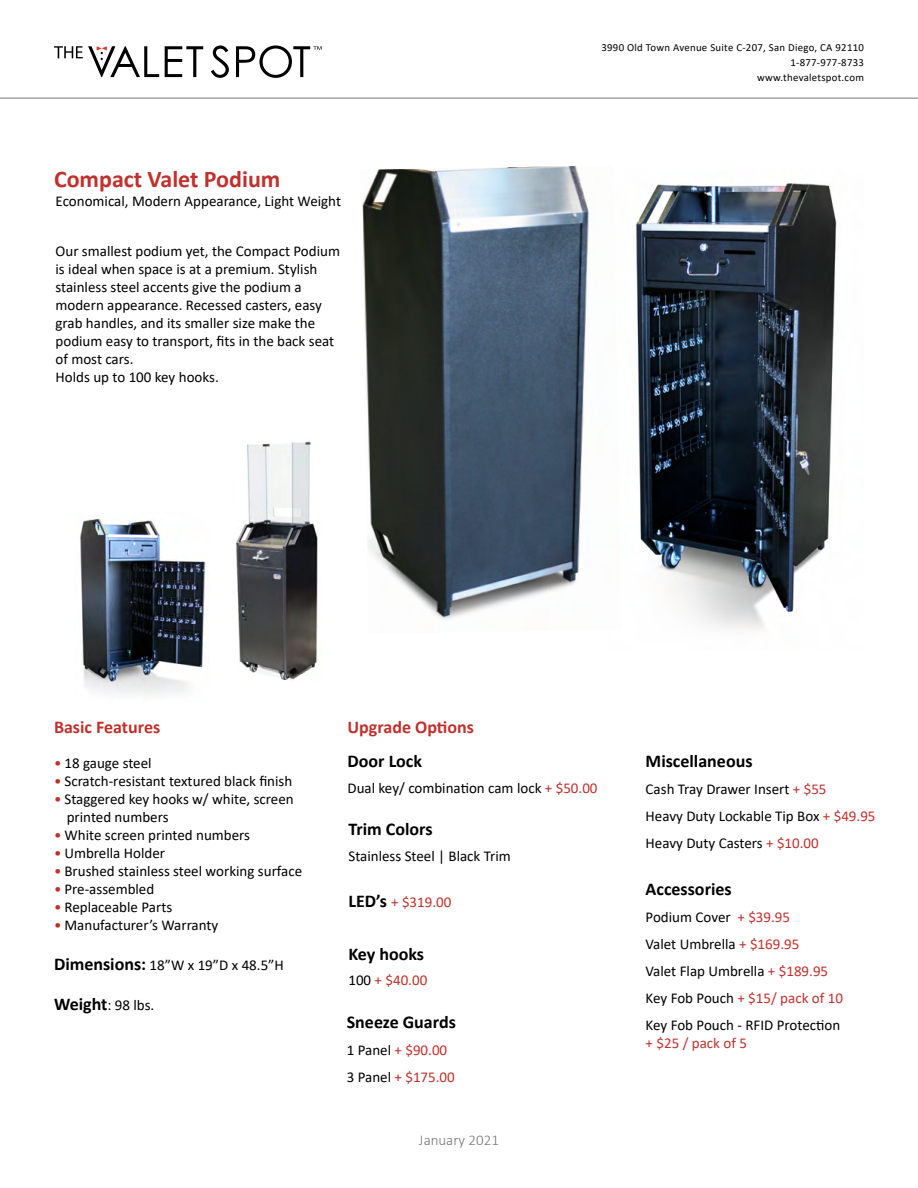
<style>
.page{position:relative;width:918px;height:1188px;background:#fff}
.page>*{position:absolute;margin:0;border:0;box-sizing:border-box;transform-origin:0 0}
.t1{font:700 24px "Calibri";color:#c0312d}
.t2{font:700 18px "Calibri";color:#000}
.t3{font:700 18px "Calibri";color:#c0312d}
.t4{font:15px/18px "Calibri";color:#000}
.t5{font:15px/27px "Calibri";color:#c0312d}
.t6{font:300 15px "Calibri";color:#757575}
.t7{font:10.8px/15px "Calibri";letter-spacing:.025em;color:#000101;text-align:right}
.s1{color:#c0312d}
.s2{font-weight:700;font-size:18px}
.s3{font-weight:700;font-size:18px;color:#000}
.s4{color:#000}
</style>
<div class="page">
<svg style="left:165px;top:46px;width:38px;height:31px"></svg>
<svg style="left:211px;top:45px;width:18px;height:33px"></svg>
<svg style="left:54px;top:46px;width:105px;height:31px"></svg>
<svg style="left:236px;top:45px;width:86px;height:33px"></svg>
<hr style="left:0;top:97px;width:918px;height:2px;background:#a3a3a6">
<img style="left:635px;top:183px;width:202px;height:447px">
<img style="left:362px;top:166px;width:227px;height:454px">
<img style="left:80px;top:518px;width:129px;height:177px">
<img style="left:235px;top:441px;width:83px;height:239px">
<h1 class="t1" style="left:54px;top:162px;width:228px">Compact Valet Podium</h1>
<p class="t4" style="left:56px;top:192px;width:287px">Economical, Modern Appearance, Light Weight</p>
<p class="t4" style="left:56px;top:242px;width:286px">Our smallest podium yet, the Compact Podium is ideal when space is at a premium. Stylish stainless steel accents give the podium a modern appearance. Recessed casters, easy grab handles, and its smaller size make the podium easy to transport, fits in the back seat of most cars.<br>Holds up to 100 key hooks.</p>
<p class="t7" style="left:601px;top:40px;width:264px">3990 Old Town Avenue Suite C-207, San Diego, CA 92110<br>1-877-977-8733<br>www.thevaletspot.com</p>
<p class="t3" style="left:54px;top:714px;width:108px">Basic Features</p>
<p class="t3" style="left:348px;top:714px;width:128px">Upgrade Options</p>
<p class="t4" style="left:54px;top:754px;width:99px"><span class="s1">•</span> 18 gauge steel</p>
<p class="t4" style="left:54px;top:772px;width:240px"><span class="s1">•</span> Scratch-resistant textured black finish</p>
<p class="t4" style="left:67px;top:790px;width:228px;text-indent:-13px"><span class="s1">•</span> Staggered key hooks w/ white, screen printed numbers</p>
<p class="t4" style="left:54px;top:826px;width:198px"><span class="s1">•</span> White screen printed numbers</p>
<p class="t4" style="left:54px;top:844px;width:113px"><span class="s1">•</span> Umbrella Holder</p>
<p class="t4" style="left:54px;top:862px;width:250px"><span class="s1">•</span> Brushed stainless steel working surface</p>
<p class="t4" style="left:54px;top:880px;width:102px"><span class="s1">•</span> Pre-assembled</p>
<p class="t4" style="left:54px;top:898px;width:120px"><span class="s1">•</span> Replaceable Parts</p>
<p class="t4" style="left:54px;top:916px;width:166px"><span class="s1">•</span> Manufacturer’s Warranty</p>
<p class="t4" style="left:54px;top:956px;width:231px"><span class="s2">Dimensions:</span> 18”W x 19”D x 48.5”H</p>
<p class="t4" style="left:54px;top:995px;width:102px"><span class="s2">Weight</span>: 98 lbs.</p>
<p class="t2" style="left:348px;top:748px;width:76px">Door Lock</p>
<p class="t4" style="left:348px;top:779px;width:252px">Dual key/ combination cam lock <span class="s1">+ $50.00</span></p>
<p class="t2" style="left:348px;top:816px;width:86px">Trim Colors</p>
<p class="t4" style="left:348px;top:847px;width:164px">Stainless Steel | Black Trim</p>
<p class="t5" style="left:348px;top:888px;width:104px"><span class="s3">LED’s</span> + $319.00</p>
<p class="t2" style="left:348px;top:941px;width:77px">Key hooks</p>
<p class="t5" style="left:348px;top:966px;width:80px"><span class="s4">100</span> + $40.00</p>
<p class="t2" style="left:347px;top:1010px;width:111px">Sneeze Guards</p>
<p class="t5" style="left:347px;top:1037px;width:110px"><span class="s4">1 Panel</span> + $90.00<br><span class="s4">3 Panel</span> + $175.00</p>
<p class="t6" style="left:419px;top:1131px;width:82px">January 2021</p>
<p class="t2" style="left:646px;top:748px;width:108px">Miscellaneous</p>
<p class="t4" style="left:646px;top:775px;width:231px;line-height:27px">Cash Tray Drawer Insert <span class="s1">+ $55<br></span>Heavy Duty Lockable Tip Box <span class="s1">+ $49.95<br></span>Heavy Duty Casters <span class="s1">+ $10.00</span></p>
<p class="t2" style="left:646px;top:876px;width:88px">Accessories</p>
<p class="t4" style="left:646px;top:903px;width:199px;line-height:27px">Podium Cover <span class="s1">+ $39.95<br></span>Valet Umbrella <span class="s1">+ $169.95<br></span>Valet Flap Umbrella <span class="s1">+ $189.95<br></span>Key Fob Pouch <span class="s1">+ $15/ pack of 10<br></span>Key Fob Pouch - RFID Protection</p>
<p class="t5" style="left:646px;top:1029px;width:103px">+ $25 / pack of 5</p>
</div>
